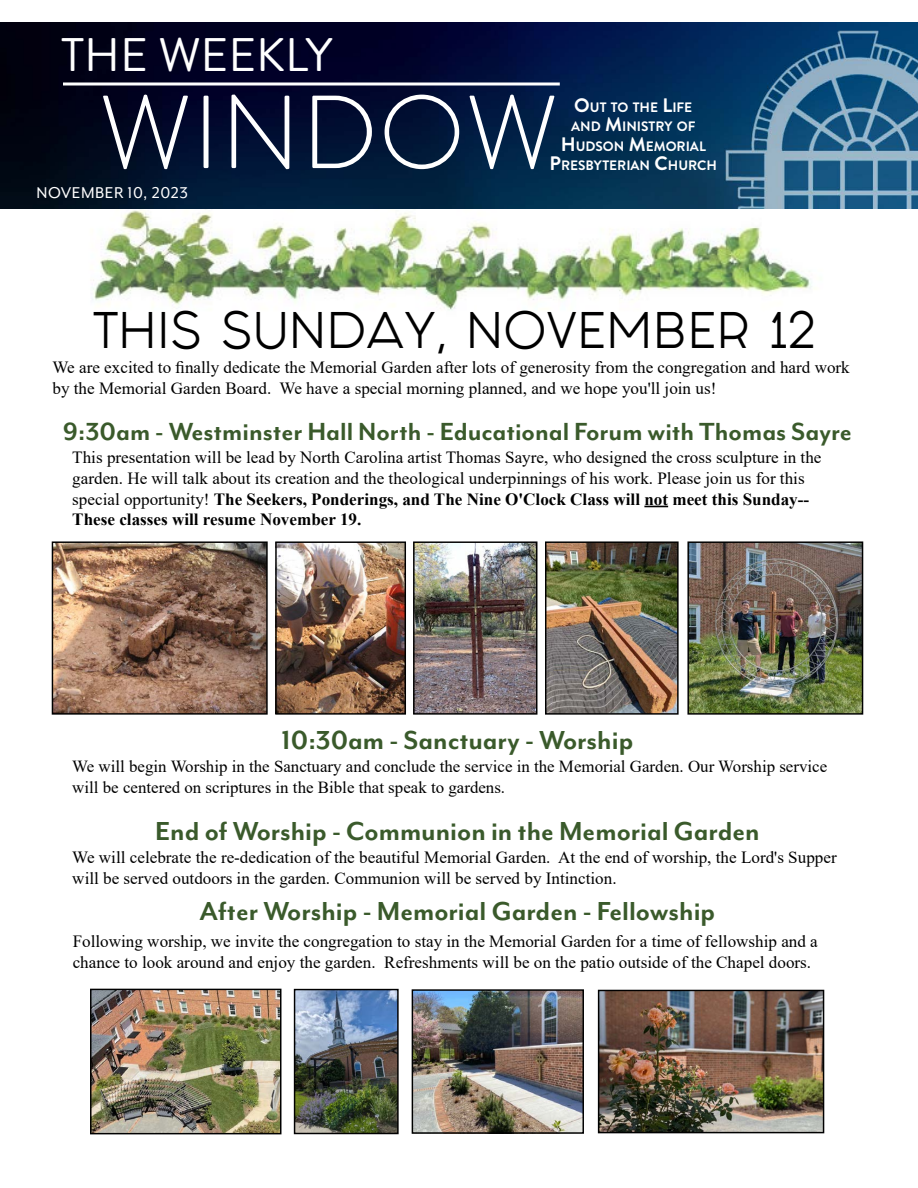
<style>
.page{position:relative;width:918px;height:1188px;background:#fff}
.page>*{position:absolute;margin:0;border:0;box-sizing:border-box;transform-origin:0 0}
.t1{font:300 103.5px "Brandon Grotesque";letter-spacing:.01em;color:#fff}
.t2{font:47.1px "Brandon Grotesque";color:#fff}
.t3{font:43.5px "Fashion Fetish";letter-spacing:.02em;color:#000}
.t4{font:700 30px "Mr Eaves Mod OT";color:#3a5a2b}
.t5{font:700 28.5px "Mr Eaves Mod OT";color:#3a5a2b}
.t6{font:18px "Mr Eaves Mod OT";letter-spacing:.03em;color:#fff}
.t7{font:17.1px/20.5px "Times New Roman";color:#000}
.t8{font:16.95px/20.5px "Times New Roman";color:#000}
.t9{font:700 13.65px/19.5px "Brandon Grotesque";color:#fff;text-align:center}
.s1{font-size:19.5px}
.s2{font-weight:700}
</style>
<div class="page">
<img style="left:71px;top:208px;width:776px;height:102px">
<img style="left:0;top:22px;width:918px;height:186px">
<svg style="left:63px;top:82px;width:497px;height:4px"></svg>
<svg style="left:644px;top:506px;width:24px;height:1px"></svg>
<img style="left:92px;top:991px;width:187px;height:141px">
<div style="left:90px;top:989px;width:191px;height:145px;border:1px solid #000"></div>
<img style="left:277px;top:543px;width:127px;height:170px">
<div style="left:275px;top:541px;width:131px;height:174px;border:1px solid #000"></div>
<img style="left:54px;top:543px;width:212px;height:170px">
<div style="left:52px;top:541px;width:216px;height:174px;border:1px solid #000"></div>
<img style="left:415px;top:543px;width:120px;height:170px">
<div style="left:413px;top:541px;width:124px;height:174px;border:1px solid #000"></div>
<img style="left:547px;top:543px;width:130px;height:170px">
<div style="left:545px;top:541px;width:134px;height:174px;border:1px solid #000"></div>
<img style="left:689px;top:543px;width:172px;height:170px">
<div style="left:687px;top:541px;width:176px;height:174px;border:1px solid #000"></div>
<img style="left:296px;top:991px;width:101px;height:141px">
<div style="left:294px;top:989px;width:105px;height:145px;border:1px solid #000"></div>
<img style="left:414px;top:991px;width:168px;height:141px">
<div style="left:412px;top:989px;width:172px;height:145px;border:1px solid #000"></div>
<img style="left:600px;top:992px;width:222px;height:139px">
<div style="left:598px;top:990px;width:226px;height:143px;border:1px solid #000"></div>
<h2 class="t2" style="left:62px;top:23px;width:272px">THE WEEKLY</h2>
<h1 class="t1" style="left:99px;top:62px;width:461px">WINDOW</h1>
<p class="t9" style="left:550px;top:98px;width:169px"><span class="s1">O</span>UT TO THE <span class="s1">L</span>IFE<br>AND <span class="s1">M</span>INISTRY OF<br><span class="s1">H</span> UDSON <span class="s1">M</span>EMORIAL<br><span class="s1">P</span>RESBYTERIAN <span class="s1">C</span>HURCH</p>
<p class="t6" style="left:37px;top:183px;width:153px">NOVEMBER 10, 2023</p>
<h3 class="t3" style="left:94px;top:295px;width:723px">THIS SUNDAY, NOVEMBER 12</h3>
<p class="t7" style="left:52px;top:357px;width:799px">We are excited to finally dedicate the Memorial Garden after lots of generosity from the congregation and hard work by the Memorial Garden Board. We have a special morning planned, and we hope you'll join us!</p>
<h3 class="t5" style="left:63px;top:416px;width:791px">9:30am - Westminster Hall North - Educational Forum with Thomas Sayre</h3>
<p class="t7" style="left:72px;top:447px;width:751px">This presentation will be lead by North Carolina artist Thomas Sayre, who designed the cross sculpture in the garden. He will talk about its creation and the theological underpinnings of his work. Please join us for this special opportunity! <span class="s2">The Seekers, Ponderings, and The Nine O'Clock Class will not meet this Sunday-- These classes will resume November 19.</span></p>
<h3 class="t4" style="left:282px;top:724px;width:353px">10:30am - Sanctuary - Worship</h3>
<p class="t8" style="left:72px;top:756px;width:756px">We will begin Worship in the Sanctuary and conclude the service in the Memorial Garden. Our Worship service will be centered on scriptures in the Bible that speak to gardens.</p>
<h3 class="t4" style="left:155px;top:815px;width:606px">End of Worship - Communion in the Memorial Garden</h3>
<p class="t7" style="left:72px;top:847px;width:766px">We will celebrate the re-dedication of the beautiful Memorial Garden. At the end of worship, the Lord's Supper will be served outdoors in the garden. Communion will be served by Intinction.</p>
<h3 class="t4" style="left:200px;top:895px;width:517px">After Worship - Memorial Garden - Fellowship</h3>
<p class="t7" style="left:73px;top:930px;width:747px;line-height:21px">Following worship, we invite the congregation to stay in the Memorial Garden for a time of fellowship and a chance to look around and enjoy the garden. Refreshments will be on the patio outside of the Chapel doors.</p>
</div>
